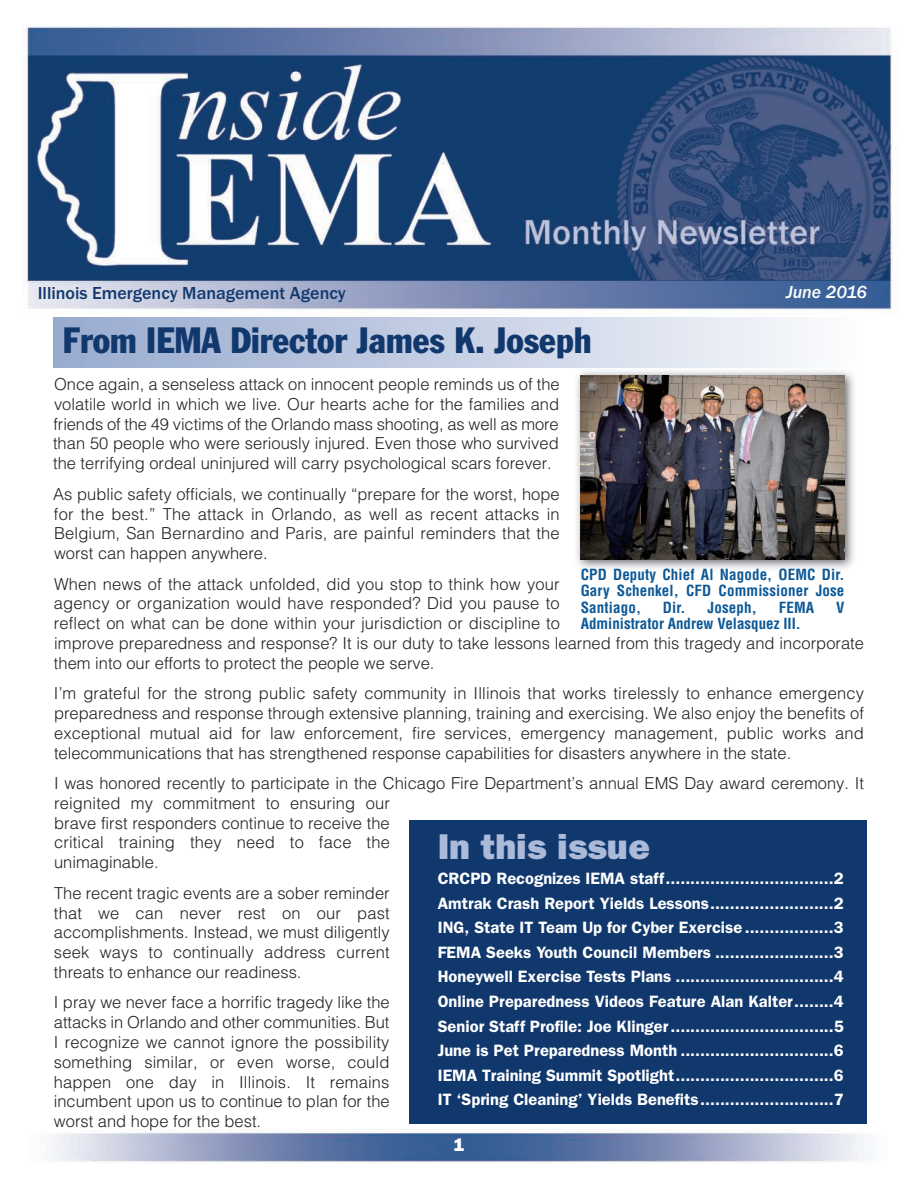
<style>
.page{position:relative;width:918px;height:1188px;background:#fff}
.page>*{position:absolute;margin:0;border:0;box-sizing:border-box;transform-origin:0 0}
.t1{font:condensed 36px "Franklin Gothic";color:#11386d}
.t2{font:800 36px "Franklin Gothic";color:#abbad8}
.t3{font:500 18px "Franklin Gothic";color:#11386d}
.t4{font:italic 500 18px "Franklin Gothic";color:#fff}
.t5{font:800 18px "Franklin Gothic";color:#fff}
.t6{font:300 16.5px/19.8px "Helvetica";color:#231f20;text-align:justify}
.t7{font:600 16.5px/24.6px "Franklin Gothic";color:#fff;text-align:justify}
.t8{font:700 condensed 15px/16.5px "Helvetica";letter-spacing:.01em;color:#0c5896;text-align:justify}
</style>
<div class="page">
<img style="left:51px;top:337px;width:819px;height:826px">
<img style="left:23px;top:26px;width:876px;height:311px">
<div style="left:409px;top:821px;width:458px;height:303px;background:#11386d"></div>
<div style="left:54px;top:318px;width:810px;height:49px;background:linear-gradient(to right,#95a8ce,#fafbfd)"></div>
<img style="left:571px;top:366px;width:290px;height:210px">
<img style="left:581px;top:376px;width:263px;height:183px">
<p class="t3" style="left:38px;top:282px;width:310px">Illinois Emergency Management Agency</p>
<p class="t4" style="left:786px;top:281px;width:82px">June 2016</p>
<h1 class="t1" style="left:63px;top:327px;width:531px">From IEMA Director James K. Joseph</h1>
<p class="t6" style="left:53px;top:373px;width:508px">Once again, a senseless attack on innocent people reminds us of the volatile world in which we live. Our hearts ache for the families and friends of the 49 victims of the Orlando mass shooting, as well as more than 50 people who were seriously injured. Even those who survived the terrifying ordeal uninjured will carry psychological scars forever.</p>
<p class="t6" style="left:53px;top:483px;width:508px">As public safety officials, we continually “prepare for the worst, hope for the best.” The attack in Orlando, as well as recent attacks in Belgium, San Bernardino and Paris, are painful reminders that the worst can happen anywhere.</p>
<p class="t6" style="left:54px;top:573px;width:812px;text-align:left">When news of the attack unfolded, did you stop to think how your<br>agency or organization would have responded? Did you pause to<br>reflect on what can be done within your jurisdiction or discipline to<br>improve preparedness and response? It is our duty to take lessons learned from this tragedy and incorporate them into our efforts to protect the people we serve.</p>
<p class="t6" style="left:54px;top:682px;width:812px">I’m grateful for the strong public safety community in Illinois that works tirelessly to enhance emergency preparedness and response through extensive planning, training and exercising. We also enjoy the benefits of exceptional mutual aid for law enforcement, fire services, emergency management, public works and telecommunications that has strengthened response capabilities for disasters anywhere in the state.</p>
<p class="t6" style="left:54px;top:772px;width:812px;text-align:left">I was honored recently to participate in the Chicago Fire Department’s annual EMS Day award ceremony. It reignited my commitment to ensuring our<br>brave first responders continue to receive the<br>critical training they need to face the<br>unimaginable.</p>
<p class="t6" style="left:54px;top:882px;width:337px">The recent tragic events are a sober reminder that we can never rest on our past accomplishments. Instead, we must diligently seek ways to continually address current threats to enhance our readiness.</p>
<p class="t6" style="left:54px;top:991px;width:337px">I pray we never face a horrific tragedy like the attacks in Orlando and other communities. But I recognize we cannot ignore the possibility something similar, or even worse, could happen one day in Illinois. It remains incumbent upon us to continue to plan for the worst and hope for the best.</p>
<p class="t8" style="left:581px;top:567px;width:265px">CPD Deputy Chief Al Nagode, OEMC Dir.<br>Gary Schenkel, CFD Commissioner Jose Santiago,</p>
<p class="t8" style="left:663px;top:600px;width:24px">Dir.</p>
<p class="t8" style="left:708px;top:600px;width:51px">Joseph,</p>
<p class="t8" style="left:779px;top:600px;width:37px">FEMA</p>
<p class="t8" style="left:836px;top:600px;width:10px">V</p>
<p class="t8" style="left:581px;top:616px;width:222px">Administrator Andrew Velasquez III.</p>
<h1 class="t2" style="left:438px;top:826px;width:214px">In this issue</h1>
<p class="t7" style="left:438px;top:866px;width:408px">CRCPD Recognizes IEMA staff..................................2<br>Amtrak Crash Report Yields Lessons.........................2<br>ING, State IT Team Up for Cyber Exercise..................3<br>FEMA Seeks Youth Council Members ........................3<br>Honeywell Exercise Tests Plans ................................4<br>Online Preparedness Videos Feature Alan Kalter........4<br>Senior Staff Profile: Joe Klinger.................................5<br>June is Pet Preparedness Month ...............................6<br>IEMA Training Summit Spotlight................................6<br>IT ‘Spring Cleaning’ Yields Benefits...........................7</p>
<p class="t5" style="left:454px;top:1134px;width:12px">1</p>
</div>
